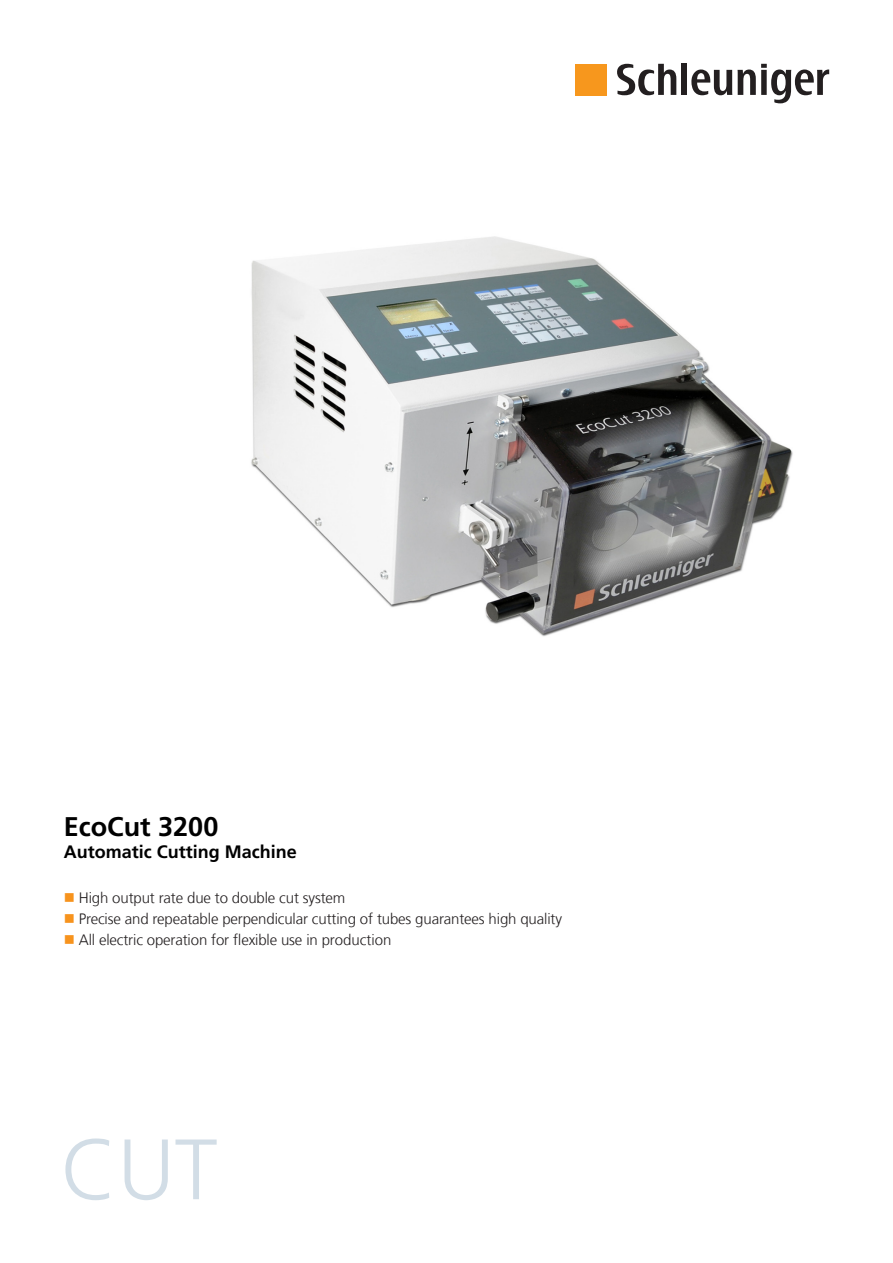
<style>
.page{position:relative;width:893px;height:1263px;background:#fff}
.page>*{position:absolute;margin:0;border:0;box-sizing:border-box;transform-origin:0 0}
.t1{font:300 85.5px "Frutiger LT Com";color:#d2dde6}
.t2{font:700 27px "Frutiger LT Com";color:#000}
.t3{font:700 18px "Frutiger LT Com";color:#000}
.t4{font:300 15px "Frutiger LT Com";letter-spacing:-.01em;color:#231f20}
.s1{color:#f7931d}
</style>
<div class="page">
<div style="left:576px;top:64px;width:31px;height:31px;background:#f7971d"></div>
<div style="left:681px;top:64px;width:6px;height:31px;background:#231f20"></div>
<svg style="left:691px;top:64px;width:138px;height:39px"></svg>
<svg style="left:617px;top:64px;width:59px;height:31px"></svg>
<img style="left:251px;top:236px;width:542px;height:401px">
<p class="t2" style="left:64px;top:811px;width:156px">EcoCut 3200</p>
<p class="t3" style="left:64px;top:841px;width:235px">Automatic Cutting Machine</p>
<p class="t4" style="left:64px;top:889px;width:283px"><span class="s1">■</span> High output rate due to double cut system</p>
<p class="t4" style="left:64px;top:910px;width:500px"><span class="s1">■</span> Precise and repeatable perpendicular cutting of tubes guarantees high quality</p>
<p class="t4" style="left:64px;top:931px;width:329px"><span class="s1">■</span> All electric operation for flexible use in production</p>
<p class="t1" style="left:61px;top:1120px;width:158px">CUT</p>
</div>
